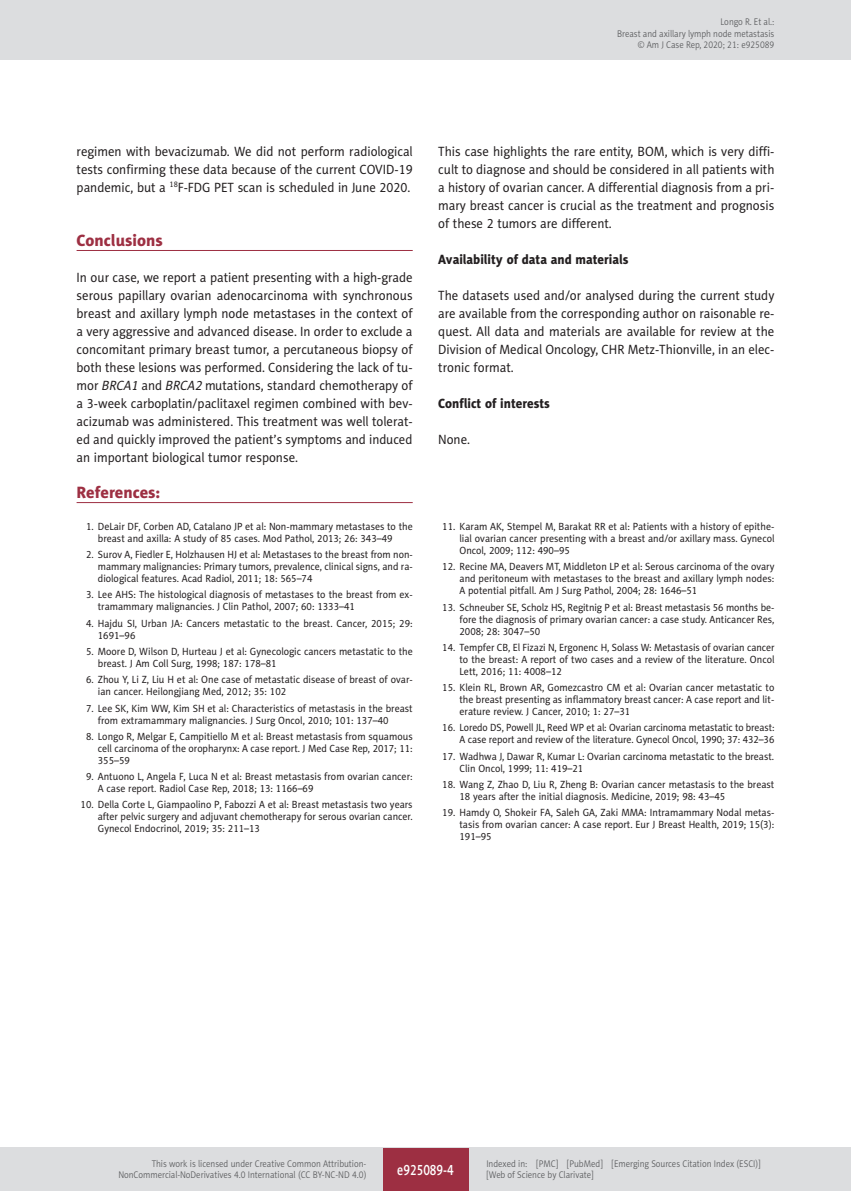
<style>
.page{position:relative;width:851px;height:1191px;background:#fff}
.page>*{position:absolute;margin:0;border:0;box-sizing:border-box;transform-origin:0 0}
.AJCR_Headline_1{font:16.5px "Naomi Sans EFN Heavy";color:#9d2f42}
.AJCR_Referencje_Tytu{font:16.5px "Naomi Sans EFN Heavy";color:#9d2f42}
.t1{font:15px "Naomi Sans EFN Medium";color:#fff;scale:.8 1}
.AJCR_Body{font:13.5px/18px "Naomi Sans EFN";color:#231f20;text-align:justify;scale:.95 1}
.AJCR_Headline_2{font:13.5px "Naomi Sans EFN Heavy";color:#231f20;scale:.95 1}
.AJCR_Referencje_punk{font:10.5px/12px "Naomi Sans EFN";color:#231f20;scale:.95 1}
.AJCR_Referencje_punk-2{font:10.5px/12px "Naomi Sans EFN";color:#231f20;text-align:justify;scale:.94 1}
.AJCR_Referencje_punk-3{font:10.5px/12px "Naomi Sans EFN";color:#231f20;text-align:right;scale:.93 1}
.t2{font:9.75px/11.2px "Naomi Sans EFN Light";color:#57585a;text-align:right;scale:.9 1}
.s1{font-style:italic}
</style>
<div class="page">
<hr style="left:77px;top:250px;width:335px;height:1px;background:#9d2f42">
<hr style="left:77px;top:502px;width:335px;height:1px;background:#9d2f42">
<div style="left:0;top:0;width:850px;height:60px;background:#dcdddf"></div>
<div style="left:0;top:1148px;width:850px;height:43px;background:#dcdddf"></div>
<div style="left:383px;top:1147px;width:85px;height:43px;background:#9d2f42"></div>
<p class="t2" style="left:617px;top:16px;width:176px">Longo R. Et al.:<br>Breast and axillary lymph node metastasis © Am J Case Rep, 2020; 21: e925089</p>
<p class="AJCR_Body" style="left:77px;top:142px;width:355px">regimen with bevacizumab. We did not perform radiological tests confirming these data because of the current COVID-19 pandemic, but a <sup>18</sup>F-FDG PET scan is scheduled in June 2020.</p>
<p class="AJCR_Headline_1" style="left:77px;top:230px;width:88px">Conclusions</p>
<p class="AJCR_Body" style="left:77px;top:268px;width:355px">In our case, we report a patient presenting with a high-grade serous papillary ovarian adenocarcinoma with synchronous breast and axillary lymph node metastases in the context of a very aggressive and advanced disease. In order to exclude a concomitant primary breast tumor, a percutaneous biopsy of both these lesions was performed. Considering the lack of tu&shy;mor <span class="s1">BRCA1</span> and <span class="s1">BRCA2</span> mutations, standard chemotherapy of a 3-week carboplatin/paclitaxel regimen combined with bev&shy;acizumab was administered. This treatment was well tolerat&shy;ed and quickly improved the patient’s symptoms and induced an important biological tumor response.</p>
<p class="AJCR_Referencje_Tytu" style="left:77px;top:482px;width:85px">References:</p>
<p class="AJCR_Referencje_punk" style="left:98px;top:520px;width:333px;text-indent:-12px">1. DeLair DF, Corben AD, Catalano JP et al: Non-mammary metastases to the breast and axilla: A study of 85 cases. Mod Pathol, 2013; 26: 343–49</p>
<p class="AJCR_Referencje_punk-2" style="left:98px;top:549px;width:336px;text-indent:-12px">2. Surov A, Fiedler E, Holzhausen HJ et al: Metastases to the breast from non&shy;mammary malignancies: Primary tumors, prevalence, clinical signs, and ra&shy;diological features. Acad Radiol, 2011; 18: 565–74</p>
<p class="AJCR_Referencje_punk" style="left:98px;top:589px;width:333px;text-indent:-12px">3. Lee AHS: The histological diagnosis of metastases to the breast from ex&shy;tramammary malignancies. J Clin Pathol, 2007; 60: 1333–41</p>
<p class="AJCR_Referencje_punk" style="left:98px;top:617px;width:333px;text-indent:-12px">4. Hajdu SI, Urban JA: Cancers metastatic to the breast. Cancer, 2015; 29:<br>1691–96</p>
<p class="AJCR_Referencje_punk" style="left:98px;top:645px;width:333px;text-indent:-12px">5. Moore D, Wilson D, Hurteau J et al: Gynecologic cancers metastatic to the breast. J Am Coll Surg, 1998; 187: 178–81</p>
<p class="AJCR_Referencje_punk" style="left:98px;top:674px;width:333px;text-indent:-12px">6. Zhou Y, Li Z, Liu H et al: One case of metastatic disease of breast of ovar&shy;ian cancer. Heilongjiang Med, 2012; 35: 102</p>
<p class="AJCR_Referencje_punk" style="left:98px;top:702px;width:333px;text-indent:-12px">7. Lee SK, Kim WW, Kim SH et al: Characteristics of metastasis in the breast from extramammary malignancies. J Surg Oncol, 2010; 101: 137–40</p>
<p class="AJCR_Referencje_punk" style="left:98px;top:730px;width:333px;text-align:justify;text-indent:-12px">8. Longo R, Melgar E, Campitiello M et al: Breast metastasis from squamous cell carcinoma of the oropharynx: A case report. J Med Case Rep, 2017; 11:<br>355–59</p>
<p class="AJCR_Referencje_punk" style="left:98px;top:770px;width:333px;text-indent:-12px">9. Antuono L, Angela F, Luca N et al: Breast metastasis from ovarian cancer:<br>A case report. Radiol Case Rep, 2018; 13: 1166–69</p>
<p class="AJCR_Referencje_punk" style="left:98px;top:799px;width:333px;text-align:justify;text-indent:-17px">10. Della Corte L, Giampaolino P, Fabozzi A et al: Breast metastasis two years after pelvic surgery and adjuvant chemotherapy for serous ovarian cancer.<br>Gynecol Endocrinol, 2019; 35: 211–13</p>
<p class="AJCR_Body" style="left:438px;top:142px;width:355px">This case highlights the rare entity, BOM, which is very diffi&shy;cult to diagnose and should be considered in all patients with a history of ovarian cancer. A differential diagnosis from a pri&shy;mary breast cancer is crucial as the treatment and prognosis of these 2 tumors are different.</p>
<p class="AJCR_Headline_2" style="left:438px;top:251px;width:202px">Availability of data and materials</p>
<p class="AJCR_Body" style="left:438px;top:286px;width:355px">The datasets used and/or analysed during the current study are available from the corresponding author on raisonable re&shy;quest. All data and materials are available for review at the Division of Medical Oncology, CHR Metz-Thionville, in an elec&shy;tronic format.</p>
<p class="AJCR_Headline_2" style="left:438px;top:395px;width:119px">Conflict of interests</p>
<p class="AJCR_Body" style="left:438px;top:430px;width:35px">None.</p>
<p class="AJCR_Referencje_punk" style="left:459px;top:520px;width:333px;text-align:justify;text-indent:-17px">11. Karam AK, Stempel M, Barakat RR et al: Patients with a history of epithe&shy;lial ovarian cancer presenting with a breast and/or axillary mass. Gynecol Oncol, 2009; 112: 490–95</p>
<p class="AJCR_Referencje_punk" style="left:459px;top:561px;width:333px;text-align:justify;text-indent:-17px">12. Recine MA, Deavers MT, Middleton LP et al: Serous carcinoma of the ovary and peritoneum with metastases to the breast and axillary lymph nodes:<br>A potential pitfall. Am J Surg Pathol, 2004; 28: 1646–51</p>
<p class="AJCR_Referencje_punk-2" style="left:459px;top:601px;width:336px;text-indent:-17px">13. Schneuber SE, Scholz HS, Regitnig P et al: Breast metastasis 56 months be&shy;fore the diagnosis of primary ovarian cancer: a case study. Anticancer Res, 2008; 28: 3047–50</p>
<p class="AJCR_Referencje_punk-2" style="left:459px;top:641px;width:336px;text-indent:-17px">14. Tempfer CB, El Fizazi N, Ergonenc H, Solass W: Metastasis of ovarian cancer to the breast: A report of two cases and a review of the literature. Oncol Lett, 2016; 11: 4008–12</p>
<p class="AJCR_Referencje_punk" style="left:459px;top:681px;width:333px;text-align:justify;text-indent:-17px">15. Klein RL, Brown AR, Gomezcastro CM et al: Ovarian cancer metastatic to the breast presenting as inflammatory breast cancer: A case report and lit&shy;erature review. J Cancer, 2010; 1: 27–31</p>
<p class="AJCR_Referencje_punk-3" style="left:442px;top:722px;width:359px">16. Loredo DS, Powell JL, Reed WP et al: Ovarian carcinoma metastatic to breast:<br>A case report and review of the literature. Gynecol Oncol, 1990; 37: 432–36</p>
<p class="AJCR_Referencje_punk" style="left:459px;top:750px;width:332px;text-indent:-17px">17. Wadhwa J, Dawar R, Kumar L: Ovarian carcinoma metastatic to the breast.<br>Clin Oncol, 1999; 11: 419–21</p>
<p class="AJCR_Referencje_punk" style="left:459px;top:778px;width:333px;text-indent:-17px">18. Wang Z, Zhao D, Liu R, Zheng B: Ovarian cancer metastasis to the breast<br>18 years after the initial diagnosis. Medicine, 2019; 98: 43–45</p>
<p class="AJCR_Referencje_punk" style="left:459px;top:806px;width:333px;text-align:justify;text-indent:-17px">19. Hamdy O, Shokeir FA, Saleh GA, Zaki MMA: Intramammary Nodal metas&shy;tasis from ovarian cancer: A case report. Eur J Breast Health, 2019; 15(3):<br>191–95</p>
<p class="t2" style="left:118px;top:1158px;width:277px">This work is licensed under Creative Common Attribution-<br>NonCommercial-NoDerivatives 4.0 International (CC BY-NC-ND 4.0)</p>
<h2 class="t1" style="left:397px;top:1160px;width:72px">e925089-4</h2>
<p class="t2" style="left:486px;top:1158px;width:306px;text-align:left">Indexed in: [PMC] [PubMed] [Emerging Sources Citation Index (ESCI)] [Web of Science by Clarivate]</p>
</div>
